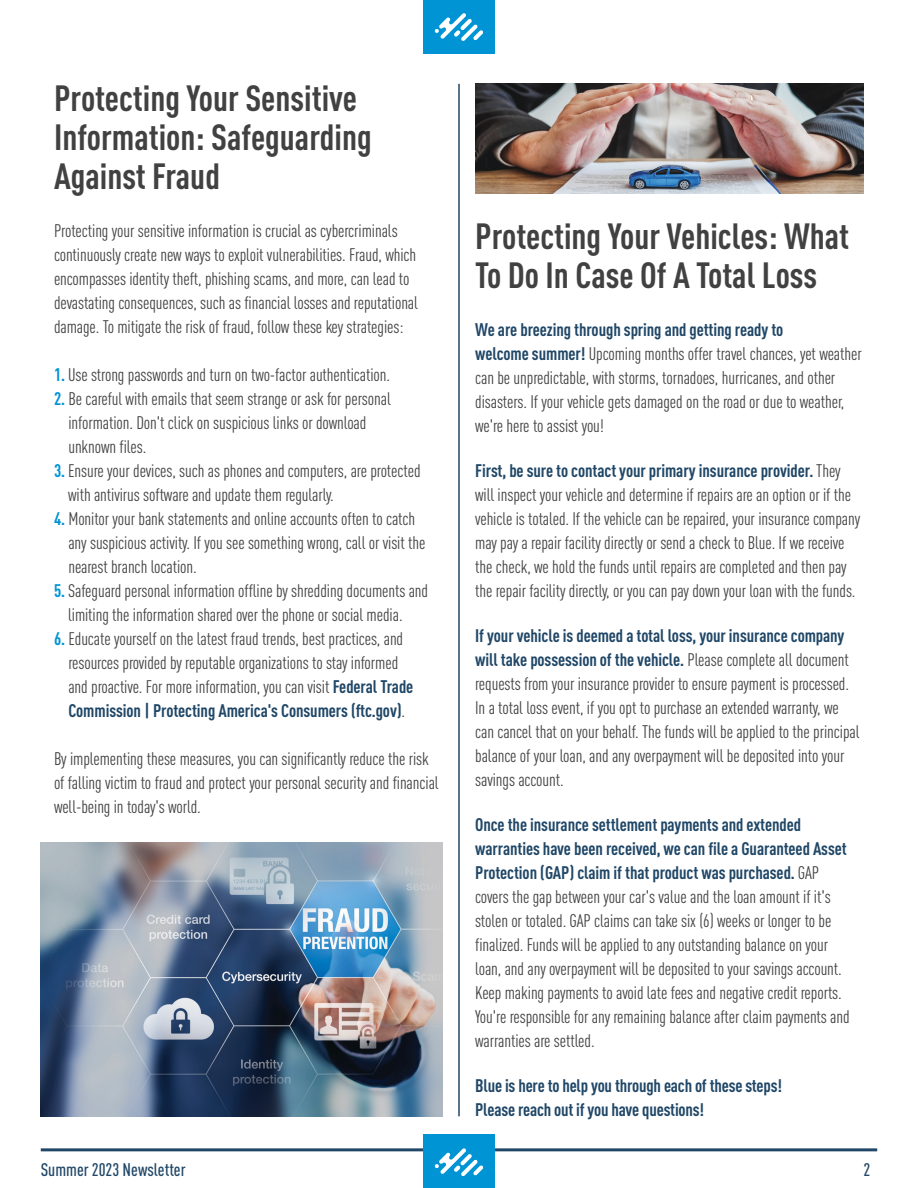
<style>
.page{position:relative;width:918px;height:1188px;background:#fff}
.page>*{position:absolute;margin:0;border:0;box-sizing:border-box;transform-origin:0 0}
.t1{font:700 condensed 36px/39px "DINOT";color:#414142}
.paragraph_text{font:condensed 18px/24px "DINOT";letter-spacing:-.005em;color:#414142}
.paragraph_text-2{font:700 condensed 18px/24px "DINOT";letter-spacing:-.01em;color:#204767}
.t2{font:500 condensed 18px "DINOT";color:#204767}
.s1{font-weight:700;color:#0094d5}
.s2{font-weight:700;color:#204767}
</style>
<div class="page">
<div style="left:423px;top:0;width:72px;height:54px;background:#0094d5"></div>
<svg style="left:435px;top:13px;width:48px;height:28px"></svg>
<hr style="left:41px;top:1148px;width:836px;height:3px;background:#204767">
<div style="left:423px;top:1134px;width:72px;height:54px;background:#0094d5"></div>
<svg style="left:435px;top:1148px;width:48px;height:28px"></svg>
<hr style="left:458px;top:84px;width:2px;height:1032px;background:#204767">
<img style="left:41px;top:842px;width:402px;height:275px">
<img style="left:475px;top:83px;width:389px;height:111px">
<p class="t1" style="left:54px;top:76px;width:319px">Protecting Your Sensitive<br>Information: Safeguarding<br>Against Fraud</p>
<p class="paragraph_text" style="left:54px;top:218px;width:366px">Protecting your sensitive information is crucial as cybercriminals continuously create new ways to exploit vulnerabilities. Fraud, which encompasses identity theft, phishing scams, and more, can lead to devastating consequences, such as financial losses and reputational damage. To mitigate the risk of fraud, follow these key strategies:</p>
<p class="paragraph_text" style="left:54px;top:362px;width:338px"><span class="s1">1.</span> Use strong passwords and turn on two-factor authentication.</p>
<p class="paragraph_text" style="left:68px;top:386px;width:324px;text-indent:-14px"><span class="s1">2.</span> Be careful with emails that seem strange or ask for personal information. Don't click on suspicious links or download unknown files.</p>
<p class="paragraph_text" style="left:68px;top:458px;width:354px;text-indent:-14px"><span class="s1">3.</span> Ensure your devices, such as phones and computers, are protected with antivirus software and update them regularly.</p>
<p class="paragraph_text" style="left:68px;top:506px;width:359px;text-indent:-14px"><span class="s1">4.</span> Monitor your bank statements and online accounts often to catch any suspicious activity. If you see something wrong, call or visit the nearest branch location.</p>
<p class="paragraph_text" style="left:68px;top:578px;width:362px;text-indent:-14px"><span class="s1">5.</span> Safeguard personal information offline by shredding documents and limiting the information shared over the phone or social media.</p>
<p class="paragraph_text" style="left:68px;top:626px;width:347px;text-indent:-14px"><span class="s1">6.</span> Educate yourself on the latest fraud trends, best practices, and resources provided by reputable organizations to stay informed and proactive. For more information, you can visit <span class="s2">Federal Trade Commission | Protecting America's Consumers (ftc.gov)</span>.</p>
<p class="paragraph_text" style="left:54px;top:746px;width:386px">By implementing these measures, you can significantly reduce the risk of falling victim to fraud and protect your personal security and financial well-being in today's world.</p>
<p class="t1" style="left:475px;top:214px;width:375px">Protecting Your Vehicles: What<br>To Do In Case Of A Total Loss</p>
<p class="paragraph_text" style="left:475px;top:317px;width:388px"><span class="s2">We are breezing through spring and getting ready to<br>welcome summer!</span> Upcoming months offer travel chances, yet weather can be unpredictable, with storms, tornadoes, hurricanes, and other disasters. If your vehicle gets damaged on the road or due to weather, we're here to assist you!</p>
<p class="paragraph_text" style="left:475px;top:458px;width:387px"><span class="s2">First, be sure to contact your primary insurance provider.</span> They will inspect your vehicle and determine if repairs are an option or if the vehicle is totaled. If the vehicle can be repaired, your insurance company may pay a repair facility directly or send a check to Blue. If we receive the check, we hold the funds until repairs are completed and then pay the repair facility directly, or you can pay down your loan with the funds.</p>
<p class="paragraph_text" style="left:475px;top:623px;width:386px"><span class="s2">If your vehicle is deemed a total loss, your insurance company will take possession of the vehicle.</span> Please complete all document requests from your insurance provider to ensure payment is processed.<br>In a total loss event, if you opt to purchase an extended warranty, we can cancel that on your behalf. The funds will be applied to the principal balance of your loan, and any overpayment will be deposited into your savings account.</p>
<p class="paragraph_text" style="left:475px;top:812px;width:376px"><span class="s2">Once the insurance settlement payments and extended warranties have been received, we can file a Guaranteed Asset Protection (GAP) claim if that product was purchased.</span> GAP covers the gap between your car's value and the loan amount if it's stolen or totaled. GAP claims can take six (6) weeks or longer to be finalized. Funds will be applied to any outstanding balance on your loan, and any overpayment will be deposited to your savings account.<br>Keep making payments to avoid late fees and negative credit reports.<br>You're responsible for any remaining balance after claim payments and warranties are settled.</p>
<p class="paragraph_text-2" style="left:475px;top:1073px;width:308px">Blue is here to help you through each of these steps!<br>Please reach out if you have questions!</p>
<p class="t2" style="left:41px;top:1157px;width:146px">Summer 2023 Newsletter</p>
<p class="t2" style="left:864px;top:1157px;width:8px">2</p>
</div>
